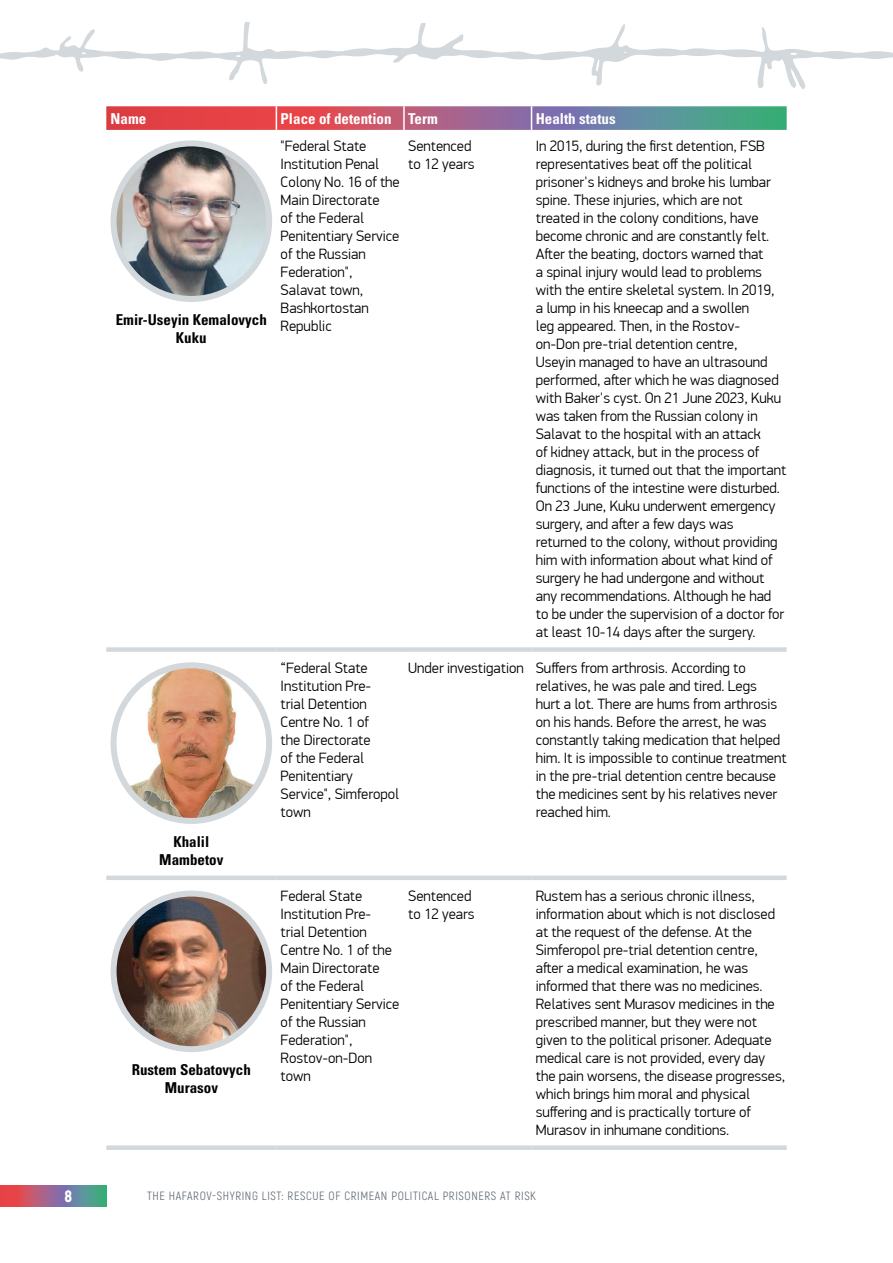
<style>
.page{position:relative;width:893px;height:1263px;background:#fff}
.page>*{position:absolute;margin:0;border:0;box-sizing:border-box;transform-origin:0 0}
.t1{font:900 16.5px "Akrobat";color:#fff}
.TableTEXT{font:300 15px/18px "PF Din Display Pro";color:#000}
.Name{font:15px/18px "Univers LTCYR 67 Bold Cond";color:#000;text-align:center}
.t2{font:15px "Univers LTCYR 67 Bold Cond";color:#fff}
.t3{font:12px "Akrobat";letter-spacing:.05em;color:#666e77}
</style>
<div class="page">
<svg style="left:0;top:1185px;width:106px;height:22px;background:#976f80"></svg>
<svg style="left:0;top:22px;width:893px;height:67px"></svg>
<svg style="left:106px;top:106px;width:681px;height:24px;background:#a46b79"></svg>
<div style="left:106px;top:647px;width:170px;height:5px;background:#d3d8dc"></div>
<div style="left:276px;top:647px;width:128px;height:5px;background:#d3d8dc"></div>
<div style="left:404px;top:647px;width:127px;height:5px;background:#d3d8dc"></div>
<div style="left:531px;top:647px;width:256px;height:5px;background:#d3d8dc"></div>
<div style="left:106px;top:875px;width:170px;height:5px;background:#d3d8dc"></div>
<div style="left:276px;top:875px;width:128px;height:5px;background:#d3d8dc"></div>
<div style="left:404px;top:875px;width:127px;height:5px;background:#d3d8dc"></div>
<div style="left:531px;top:875px;width:256px;height:5px;background:#d3d8dc"></div>
<div style="left:106px;top:1145px;width:170px;height:5px;background:#d3d8dc"></div>
<div style="left:276px;top:1145px;width:128px;height:5px;background:#d3d8dc"></div>
<div style="left:404px;top:1145px;width:127px;height:5px;background:#d3d8dc"></div>
<div style="left:531px;top:1145px;width:256px;height:5px;background:#d3d8dc"></div>
<img style="left:114px;top:143px;width:155px;height:156px;border-radius:78px">
<div style="left:111px;top:140px;width:161px;height:162px;border:6px solid #d3d8dc;border-radius:50%"></div>
<img style="left:114px;top:665px;width:155px;height:156px;border-radius:78px">
<div style="left:111px;top:662px;width:161px;height:162px;border:6px solid #d3d8dc;border-radius:50%"></div>
<img style="left:114px;top:893px;width:155px;height:156px;border-radius:78px">
<div style="left:111px;top:890px;width:161px;height:162px;border:6px solid #d3d8dc;border-radius:50%"></div>
<p class="t2" style="left:111px;top:109px;width:37px">Name</p>
<p class="t2" style="left:281px;top:109px;width:112px">Place of detention</p>
<p class="t2" style="left:408px;top:109px;width:31px">Term</p>
<p class="t2" style="left:536px;top:109px;width:81px">Health status</p>
<p class="Name" style="left:116px;top:311px;width:153px">Emir-Useyin Kemalovych<br>Kuku</p>
<p class="Name" style="left:159px;top:832px;width:66px">Khalil<br>Mambetov</p>
<p class="Name" style="left:132px;top:1061px;width:121px">Rustem Sebatovych<br>Murasov</p>
<p class="TableTEXT" style="left:281px;top:137px;width:121px">"Federal State<br>Institution Penal<br>Colony No. 16 of the<br>Main Directorate<br>of the Federal<br>Penitentiary Service of the Russian<br>Federation",<br>Salavat town,<br>Bashkortostan<br>Republic</p>
<p class="TableTEXT" style="left:408px;top:137px;width:68px">Sentenced to 12 years</p>
<p class="TableTEXT" style="left:536px;top:137px;width:252px">In 2015, during the first detention, FSB representatives beat off the political prisoner's kidneys and broke his lumbar spine. These injuries, which are not treated in the colony conditions, have become chronic and are constantly felt.<br>After the beating, doctors warned that<br>a spinal injury would lead to problems with the entire skeletal system. In 2019,<br>a lump in his kneecap and a swollen<br>leg appeared. Then, in the Rostov&shy;on-Don pre-trial detention centre,<br>Useyin managed to have an ultrasound performed, after which he was diagnosed with Baker's cyst. On 21 June 2023, Kuku was taken from the Russian colony in Salavat to the hospital with an attack<br>of kidney attack, but in the process of diagnosis, it turned out that the important functions of the intestine were disturbed.<br>On 23 June, Kuku underwent emergency surgery, and after a few days was returned to the colony, without providing him with information about what kind of surgery he had undergone and without any recommendations. Although he had to be under the supervision of a doctor for at least 10-14 days after the surgery.</p>
<p class="TableTEXT" style="left:281px;top:659px;width:120px">“Federal State<br>Institution Pre-<br>trial Detention<br>Centre No. 1 of<br>the Directorate<br>of the Federal<br>Penitentiary<br>Service", Simferopol town</p>
<p class="TableTEXT" style="left:408px;top:659px;width:117px">Under investigation</p>
<p class="TableTEXT" style="left:536px;top:659px;width:252px">Suffers from arthrosis. According to relatives, he was pale and tired. Legs<br>hurt a lot. There are hums from arthrosis on his hands. Before the arrest, he was constantly taking medication that helped him. It is impossible to continue treatment in the pre-trial detention centre because the medicines sent by his relatives never reached him.</p>
<p class="TableTEXT" style="left:281px;top:887px;width:120px">Federal State<br>Institution Pre-<br>trial Detention<br>Centre No. 1 of the<br>Main Directorate<br>of the Federal<br>Penitentiary Service of the Russian<br>Federation",<br>Rostov-on-Don town</p>
<p class="TableTEXT" style="left:408px;top:887px;width:68px">Sentenced to 12 years</p>
<p class="TableTEXT" style="left:536px;top:887px;width:251px">Rustem has a serious chronic illness, information about which is not disclosed at the request of the defense. At the Simferopol pre-trial detention centre, after a medical examination, he was informed that there was no medicines.<br>Relatives sent Murasov medicines in the prescribed manner, but they were not given to the political prisoner. Adequate medical care is not provided, every day the pain worsens, the disease progresses, which brings him moral and physical suffering and is practically torture of Murasov in inhumane conditions.</p>
<p class="t1" style="left:65px;top:1185px;width:9px">8</p>
<p class="t3" style="left:147px;top:1189px;width:390px">THE HAFAROV-SHYRING LIST: RESCUE OF CRIMEAN POLITICAL PRISONERS AT RISK</p>
</div>
